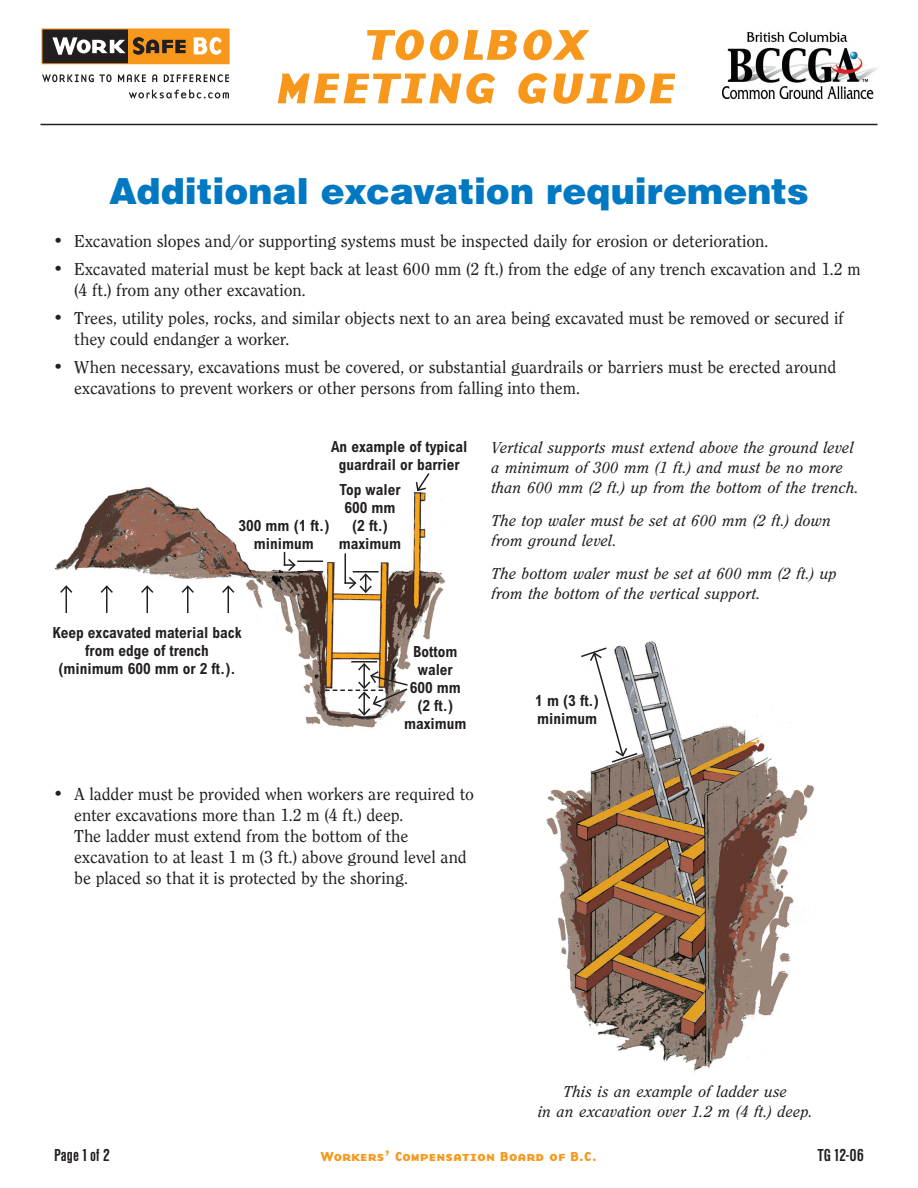
<style>
.page{position:relative;width:918px;height:1188px;background:#fff}
.page>*{position:absolute;margin:0;border:0;box-sizing:border-box;transform-origin:0 0}
.t1{font:44.55px/43.5px "Base Nine SCBI";color:#f7981d;text-align:center;scale:1.17 1}
.heading_1{font:900 36px "Helvetica";color:#0079c2}
.t2{font:18px/21px "Clearface Rgl";letter-spacing:-.005em;color:#231f20}
.WS{font:18px "Helvetica Bld Cnd";color:#231f20}
.t3{font:16.5px/19.8px "Clearface Itl";color:#231f20}
.Image_labels{font:16.5px/18px "Arial Bld Cnd";color:#231f20;text-align:center}
.t4{font:13.5px "Base Nine SCB";color:#f7981d}
</style>
<div class="page">
<div style="left:42px;top:29px;width:87px;height:35px;background:#231f20"></div>
<div style="left:129px;top:29px;width:100px;height:35px;background:#f7981d"></div>
<svg style="left:52px;top:37px;width:74px;height:18px"></svg>
<svg style="left:133px;top:37px;width:53px;height:18px"></svg>
<svg style="left:194px;top:37px;width:28px;height:18px"></svg>
<svg style="left:42px;top:74px;width:70px;height:8px"></svg>
<svg style="left:118px;top:74px;width:28px;height:8px"></svg>
<svg style="left:152px;top:74px;width:5px;height:8px"></svg>
<svg style="left:164px;top:74px;width:65px;height:8px"></svg>
<svg style="left:129px;top:90px;width:100px;height:9px"></svg>
<div style="left:42px;top:29px;width:187px;height:35px;border:1px solid #f7981d"></div>
<hr style="left:40px;top:124px;width:838px;height:1px;background:#231f20">
<img style="left:722px;top:31px;width:157px;height:67px">
<img style="left:54px;top:487px;width:392px;height:241px">
<hr style="left:353px;top:571px;width:26px;height:2px;background:#231f20">
<hr style="left:351px;top:661px;width:26px;height:2px;background:#231f20">
<svg style="left:284px;top:552px;width:39px;height:21px"></svg>
<hr style="left:345px;top:553px;width:1px;height:31px;background:#231f20">
<svg style="left:59px;top:584px;width:15px;height:29px"></svg>
<hr style="left:106px;top:586px;width:2px;height:27px;background:#231f20">
<svg style="left:99px;top:584px;width:15px;height:11px"></svg>
<svg style="left:140px;top:584px;width:15px;height:29px"></svg>
<hr style="left:187px;top:586px;width:2px;height:27px;background:#231f20">
<svg style="left:180px;top:584px;width:15px;height:11px"></svg>
<svg style="left:221px;top:584px;width:15px;height:29px"></svg>
<svg style="left:345px;top:572px;width:28px;height:22px"></svg>
<svg style="left:325px;top:662px;width:84px;height:56px"></svg>
<svg style="left:415px;top:473px;width:16px;height:19px"></svg>
<img style="left:546px;top:641px;width:268px;height:431px">
<svg style="left:579px;top:646px;width:60px;height:118px"></svg>
<h1 class="t1" style="left:276px;top:23px;width:344px">TOOLBOX<br>MEETING GUIDE</h1>
<p class="heading_1" style="left:109px;top:167px;width:701px">Additional excavation requirements</p>
<p class="t2" style="left:54px;top:232px;width:716px">• Excavation slopes and/or supporting systems must be inspected daily for erosion or deterioration.</p>
<p class="t2" style="left:74px;top:260px;width:788px;text-indent:-20px">• Excavated material must be kept back at least 600 mm (2 ft.) from the edge of any trench excavation and 1.2 m (4 ft.) from any other excavation.</p>
<p class="t2" style="left:74px;top:309px;width:771px;text-indent:-20px">• Trees, utility poles, rocks, and similar objects next to an area being excavated must be removed or secured if they could endanger a worker.</p>
<p class="t2" style="left:74px;top:358px;width:764px;text-indent:-20px">• When necessary, excavations must be covered, or substantial guardrails or barriers must be erected around excavations to prevent workers or other persons from falling into them.</p>
<p class="Image_labels" style="left:331px;top:439px;width:138px">An example of typical guardrail or barrier</p>
<p class="Image_labels" style="left:238px;top:518px;width:93px">300 mm (1 ft.)</p>
<p class="Image_labels" style="left:254px;top:536px;width:61px">minimum</p>
<p class="Image_labels" style="left:339px;top:482px;width:63px">Top waler<br>600 mm</p>
<p class="Image_labels" style="left:352px;top:518px;width:37px">(2 ft.)</p>
<p class="Image_labels" style="left:339px;top:536px;width:64px">maximum</p>
<p class="Image_labels" style="left:53px;top:625px;width:191px">Keep excavated material back from edge of trench (minimum 600 mm or 2 ft.).</p>
<p class="Image_labels" style="left:410px;top:644px;width:53px">Bottom waler<br>600 mm</p>
<p class="Image_labels" style="left:417px;top:698px;width:37px">(2 ft.)</p>
<p class="Image_labels" style="left:404px;top:716px;width:64px">maximum</p>
<p class="t3" style="left:491px;top:439px;width:369px">Vertical supports must extend above the ground level a minimum of 300 mm (1 ft.) and must be no more than 600 mm (2 ft.) up from the bottom of the trench.</p>
<p class="t3" style="left:491px;top:512px;width:341px">The top waler must be set at 600 mm (2 ft.) down from ground level.</p>
<p class="t3" style="left:491px;top:565px;width:347px">The bottom waler must be set at 600 mm (2 ft.) up from the bottom of the vertical support.</p>
<p class="Image_labels" style="left:535px;top:693px;width:65px">1 m (3 ft.)</p>
<p class="Image_labels" style="left:537px;top:711px;width:61px">minimum</p>
<p class="t2" style="left:74px;top:785px;width:401px;text-indent:-20px">• A ladder must be provided when workers are required to enter excavations more than 1.2 m (4 ft.) deep.<br>The ladder must extend from the bottom of the excavation to at least 1 m (3 ft.) above ground level and be placed so that it is protected by the shoring.</p>
<p class="t3" style="left:537px;top:1083px;width:277px;text-align:center">This is an example of ladder use<br>in an excavation over 1.2 m (4 ft.) deep.</p>
<p class="WS" style="left:54px;top:1143px;width:57px">Page 1 of 2</p>
<p class="WS" style="left:817px;top:1143px;width:48px">TG 12-06</p>
<p class="t4" style="left:321px;top:1147px;width:278px">Workers’ Compensation Board of B.C.</p>
</div>
